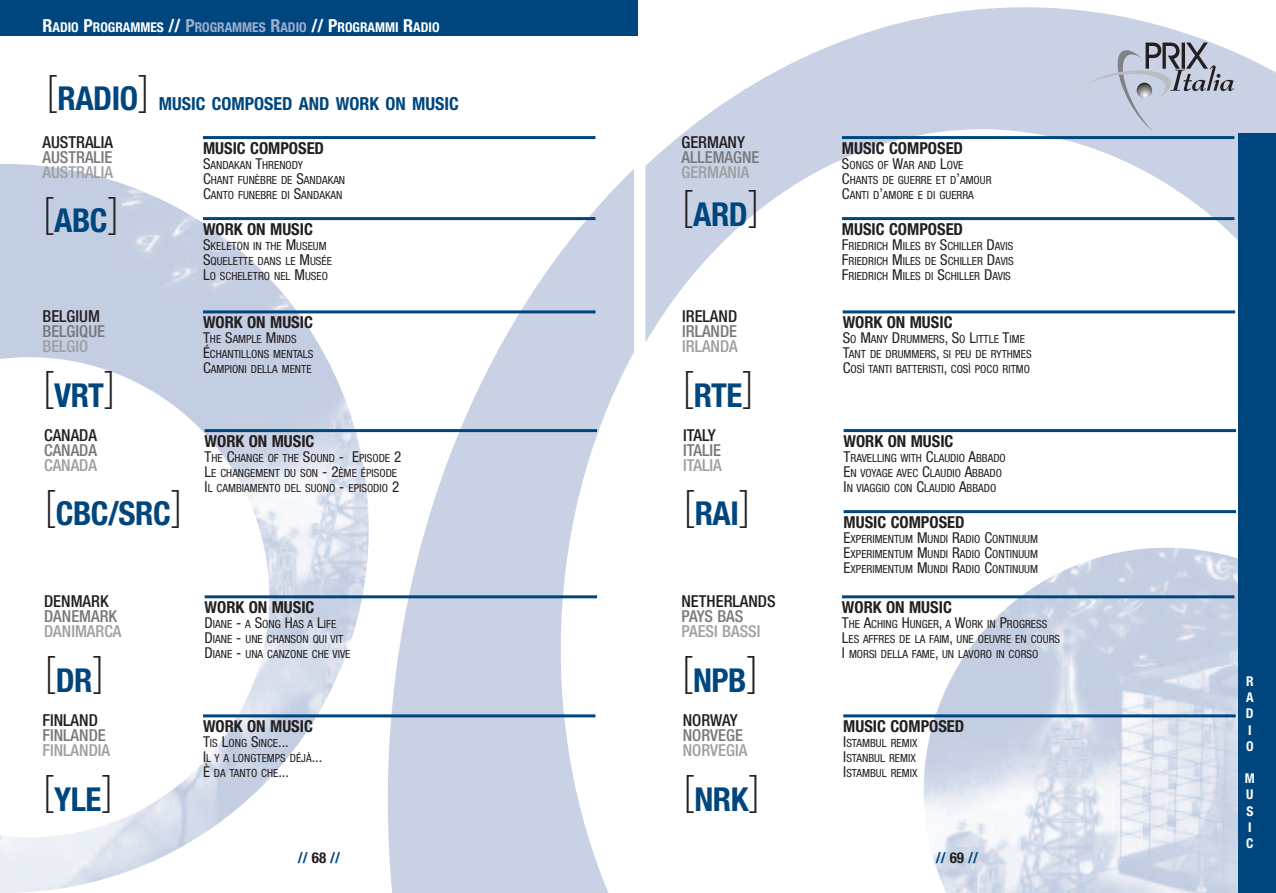
<style>
.page{position:relative;width:1276px;height:893px;background:#fff}
.page>*{position:absolute;margin:0;border:0;box-sizing:border-box;transform-origin:0 0}
.t1{font:100 expanded 42px "Helvetica Neue";color:#231f20}
.t2{font:700 condensed 33px "Helvetica Neue";letter-spacing:-.015em;color:#00467e}
.t3{font:700 condensed 18px "Helvetica Neue";color:#00467e}
.t4{font:700 condensed 16.5px "Helvetica Neue";color:#231f20}
.t5{font:500 condensed 16.5px "Helvetica Neue";color:#9d9fa2}
.t6{font:500 condensed 16.5px "Helvetica Neue";color:#76787b}
.t7{font:500 condensed 16.5px "Helvetica Neue";color:#231f20}
.t8{font:700 condensed 15px "Helvetica Neue";color:#00467e}
.t9{font:700 condensed 13.5px/16.2px "Helvetica Neue";color:#fff}
.t10{font:condensed 11.25px/15px "Helvetica Neue";color:#231f20}
.s1{font-size:18px}
.s2{font-size:18px;color:#9caecd}
.s3{color:#9caecd}
.s4{font-size:15px}
.s5{color:#231f20}
</style>
<div class="page">
<div style="left:0;top:0;width:638px;height:36px;background:#00467e"></div>
<svg style="left:645px;top:7px;width:631px;height:336px"></svg>
<svg style="left:388px;top:169px;width:246px;height:724px;fill:#c9d2e4"></svg>
<img style="left:923px;top:548px;width:314px;height:345px">
<img style="left:0;top:164px;width:369px;height:729px">
<div style="left:1237px;top:133px;width:39px;height:760px;background:#00467e"></div>
<hr style="left:203px;top:136px;width:392px;height:3px;background:#00467e">
<hr style="left:203px;top:217px;width:392px;height:3px;background:#00467e">
<svg style="left:1086px;top:43px;width:147px;height:88px"></svg>
<hr style="left:203px;top:310px;width:392px;height:3px;background:#00467e">
<hr style="left:205px;top:429px;width:392px;height:3px;background:#00467e">
<hr style="left:205px;top:595px;width:392px;height:3px;background:#00467e">
<hr style="left:203px;top:714px;width:392px;height:3px;background:#00467e">
<hr style="left:842px;top:136px;width:392px;height:3px;background:#00467e">
<hr style="left:842px;top:217px;width:392px;height:3px;background:#00467e">
<hr style="left:842px;top:310px;width:393px;height:3px;background:#00467e">
<hr style="left:843px;top:429px;width:393px;height:3px;background:#00467e">
<hr style="left:843px;top:510px;width:393px;height:3px;background:#00467e">
<hr style="left:842px;top:595px;width:392px;height:3px;background:#00467e">
<hr style="left:843px;top:714px;width:392px;height:3px;background:#00467e">
<p class="t9" style="left:43px;top:20px;width:398px"><span class="s1">R</span>ADIO <span class="s1">P</span>ROGRAMMES <span class="s1">//</span> <span class="s2">P</span><span class="s3">ROGRAMMES</span> <span class="s2">R</span><span class="s3">ADIO</span> <span class="s1">// P</span>ROGRAMMI <span class="s1">R</span>ADIO</p>
<h2 class="t2" style="left:46px;top:86px;width:106px"><sup>[</sup>RADIO<sup>]</sup></h2>
<h3 class="t7" style="left:43px;top:136px;width:72px">AUSTRALIA</h3>
<h3 class="t6" style="left:43px;top:151px;width:71px">AUSTRALIE</h3>
<h3 class="t5" style="left:43px;top:166px;width:72px">AUSTRALIA</h3>
<h2 class="t2" style="left:43px;top:209px;width:79px"><sup>[</sup>ABC<sup>]</sup></h2>
<h3 class="t7" style="left:43px;top:310px;width:59px">BELGIUM</h3>
<h3 class="t6" style="left:43px;top:325px;width:64px">BELGIQUE</h3>
<h3 class="t5" style="left:43px;top:340px;width:47px">BELGIO</h3>
<h2 class="t2" style="left:43px;top:383px;width:75px"><sup>[</sup>VRT<sup>]</sup></h2>
<h3 class="t3" style="left:159px;top:97px;width:302px">MUSIC COMPOSED AND WORK ON MUSIC</h3>
<h3 class="t4" style="left:203px;top:142px;width:123px">MUSIC COMPOSED</h3>
<p class="t10" style="left:203px;top:158px;width:144px"><span class="s4">S</span>ANDAKAN <span class="s4">T</span>HRENODY<br><span class="s4">C</span>HANT FUNÈBRE DE <span class="s4">S</span>ANDAKAN<br><span class="s4">C</span>ANTO FUNEBRE DI <span class="s4">S</span>ANDAKAN</p>
<h3 class="t4" style="left:203px;top:223px;width:111px">WORK ON MUSIC</h3>
<p class="t10" style="left:203px;top:239px;width:130px"><span class="s4">S</span>KELETON IN THE <span class="s4">M</span>USEUM<br><span class="s4">S</span>QUELETTE DANS LE <span class="s4">M</span>USÉE<br><span class="s4">L</span>O SCHELETRO NEL <span class="s4">M</span>USEO</p>
<h3 class="t4" style="left:203px;top:316px;width:111px">WORK ON MUSIC</h3>
<p class="t10" style="left:203px;top:333px;width:112px"><span class="s4">T</span>HE <span class="s4">S</span>AMPLE <span class="s4">M</span>INDS<br><span class="s4">É</span>CHANTILLONS MENTALS<br><span class="s4">C</span>AMPIONI DELLA MENTE</p>
<h3 class="t7" style="left:44px;top:429px;width:54px">CANADA</h3>
<h3 class="t6" style="left:44px;top:444px;width:54px">CANADA</h3>
<h3 class="t5" style="left:44px;top:459px;width:54px">CANADA</h3>
<h2 class="t2" style="left:44px;top:502px;width:140px"><sup>[</sup>CBC/SRC<sup>]</sup></h2>
<h3 class="t4" style="left:205px;top:435px;width:111px">WORK ON MUSIC</h3>
<p class="t10" style="left:205px;top:451px;width:198px"><span class="s4">T</span>HE <span class="s4">C</span>HANGE OF THE <span class="s4">S</span>OUND <span class="s4">- E</span>PISODE <span class="s4">2<br>L</span>E CHANGEMENT DU SON <span class="s4">- 2</span>ÈME ÉPISODE<br><span class="s4">I</span>L CAMBIAMENTO DEL SUONO <span class="s4">-</span> EPISODIO <span class="s4">2</span></p>
<h3 class="t7" style="left:44px;top:595px;width:66px">DENMARK</h3>
<h3 class="t6" style="left:44px;top:610px;width:75px">DANEMARK</h3>
<h3 class="t5" style="left:44px;top:625px;width:79px">DANIMARCA</h3>
<h1 class="t1" style="left:44px;top:656px;width:62px">[<sub>DR</sub>]</h1>
<h3 class="t7" style="left:43px;top:714px;width:57px">FINLAND</h3>
<h3 class="t6" style="left:43px;top:729px;width:65px">FINLANDE</h3>
<h3 class="t5" style="left:43px;top:744px;width:69px">FINLANDIA</h3>
<h2 class="t2" style="left:43px;top:787px;width:72px"><sup>[</sup>YLE<sup>]</sup></h2>
<h3 class="t4" style="left:205px;top:601px;width:111px">WORK ON MUSIC</h3>
<p class="t10" style="left:205px;top:618px;width:147px"><span class="s4">D</span>IANE <span class="s4">-</span> A <span class="s4">S</span>ONG <span class="s4">H</span>AS A <span class="s4">L</span>IFE<br><span class="s4">D</span>IANE <span class="s4">-</span> UNE CHANSON QUI VIT<br><span class="s4">D</span>IANE <span class="s4">-</span> UNA CANZONE CHE VIVE</p>
<h3 class="t4" style="left:203px;top:720px;width:111px">WORK ON MUSIC</h3>
<p class="t10" style="left:203px;top:737px;width:121px"><span class="s4">T</span>IS <span class="s4">L</span>ONG <span class="s4">S</span>INCE<span class="s4">...<br>I</span>L Y A LONGTEMPS DÉJÀ<span class="s4">...<br>È</span> DA TANTO CHE<span class="s4">...</span></p>
<h3 class="t7" style="left:681px;top:136px;width:65px">GERMANY</h3>
<h3 class="t6" style="left:681px;top:151px;width:79px">ALLEMAGNE</h3>
<h3 class="t5" style="left:681px;top:166px;width:69px">GERMANIA</h3>
<h2 class="t2" style="left:681px;top:202px;width:80px"><sup>[</sup>ARD<sup>]</sup></h2>
<h3 class="t7" style="left:682px;top:310px;width:56px">IRELAND</h3>
<h3 class="t6" style="left:682px;top:325px;width:56px">IRLANDE</h3>
<h3 class="t5" style="left:682px;top:340px;width:57px">IRLANDA</h3>
<h2 class="t2" style="left:682px;top:383px;width:74px"><sup>[</sup>RTE<sup>]</sup></h2>
<h3 class="t7" style="left:683px;top:429px;width:34px">ITALY</h3>
<h3 class="t6" style="left:683px;top:444px;width:39px">ITALIE</h3>
<h3 class="t5" style="left:683px;top:459px;width:40px">ITALIA</h3>
<h2 class="t2" style="left:683px;top:502px;width:69px"><sup>[</sup>RAI<sup>]</sup></h2>
<h3 class="t7" style="left:681px;top:595px;width:96px">NETHERLANDS</h3>
<h3 class="t6" style="left:681px;top:610px;width:63px">PAYS BAS</h3>
<h3 class="t5" style="left:681px;top:625px;width:80px">PAESI BASSI</h3>
<h2 class="t2" style="left:681px;top:668px;width:79px"><sup>[</sup>NPB<sup>]</sup></h2>
<h3 class="t7" style="left:683px;top:714px;width:56px">NORWAY</h3>
<h3 class="t6" style="left:683px;top:729px;width:62px">NORVEGE</h3>
<h3 class="t5" style="left:683px;top:744px;width:66px">NORVEGIA</h3>
<h2 class="t2" style="left:683px;top:787px;width:79px"><sup>[</sup>NRK<sup>]</sup></h2>
<h3 class="t4" style="left:842px;top:142px;width:123px">MUSIC COMPOSED</h3>
<p class="t10" style="left:842px;top:158px;width:151px"><span class="s4">S</span>ONGS OF <span class="s4">W</span>AR AND <span class="s4">L</span>OVE<br><span class="s4">C</span>HANTS DE GUERRE ET D<span class="s4">’</span>AMOUR<br><span class="s4">C</span>ANTI D<span class="s4">’</span>AMORE E DI GUERRA</p>
<h3 class="t4" style="left:842px;top:223px;width:123px">MUSIC COMPOSED</h3>
<p class="t10" style="left:842px;top:239px;width:173px;text-align:justify"><span class="s4">F</span>RIEDRICH <span class="s4">M</span>ILES BY <span class="s4">S</span>CHILLER <span class="s4">D</span>AVIS <span class="s4">F</span>RIEDRICH <span class="s4">M</span>ILES DE <span class="s4">S</span>CHILLER <span class="s4">D</span>AVIS <span class="s4">F</span>RIEDRICH <span class="s4">M</span>ILES DI <span class="s4">S</span>CHILLER <span class="s4">D</span>AVIS</p>
<h3 class="t4" style="left:842px;top:316px;width:111px">WORK ON MUSIC</h3>
<p class="t10" style="left:842px;top:333px;width:191px"><span class="s4">S</span>O <span class="s4">M</span>ANY <span class="s4">D</span>RUMMERS<span class="s4">, S</span>O <span class="s4">L</span>ITTLE <span class="s4">T</span>IME<br><span class="s4">T</span>ANT DE DRUMMERS<span class="s4">,</span> SI PEU DE RYTHMES<br><span class="s4">C</span>OSÌ TANTI BATTERISTI<span class="s4">,</span> COSÌ POCO RITMO</p>
<h3 class="t4" style="left:843px;top:435px;width:111px">WORK ON MUSIC</h3>
<p class="t10" style="left:843px;top:451px;width:164px"><span class="s4">T</span>RAVELLING WITH <span class="s4">C</span>LAUDIO <span class="s4">A</span>BBADO<br><span class="s4">E</span>N VOYAGE AVEC <span class="s4">C</span>LAUDIO <span class="s4">A</span>BBADO<br><span class="s4">I</span>N VIAGGIO CON <span class="s4">C</span>LAUDIO <span class="s4">A</span>BBADO</p>
<h3 class="t4" style="left:843px;top:516px;width:123px">MUSIC COMPOSED</h3>
<p class="t10" style="left:843px;top:532px;width:196px;text-align:justify"><span class="s4">E</span>XPERIMENTUM <span class="s4">M</span>UNDI <span class="s4">R</span>ADIO <span class="s4">C</span>ONTINUUM <span class="s4">E</span>XPERIMENTUM <span class="s4">M</span>UNDI <span class="s4">R</span>ADIO <span class="s4">C</span>ONTINUUM <span class="s4">E</span>XPERIMENTUM <span class="s4">M</span>UNDI <span class="s4">R</span>ADIO <span class="s4">C</span>ONTINUUM</p>
<h3 class="t4" style="left:842px;top:601px;width:111px">WORK ON MUSIC</h3>
<p class="t10" style="left:842px;top:618px;width:220px"><span class="s4">T</span>HE <span class="s4">A</span>CHING <span class="s4">H</span>UNGER<span class="s4">,</span> A <span class="s4">W</span>ORK IN <span class="s4">P</span>ROGRESS<br><span class="s4">L</span>ES AFFRES DE LA FAIM<span class="s4">,</span> UNE OEUVRE EN COURS<br><span class="s4">I</span> MORSI DELLA FAME<span class="s4">,</span> UN LAVORO IN CORSO</p>
<h3 class="t4" style="left:843px;top:720px;width:123px">MUSIC COMPOSED</h3>
<p class="t10" style="left:843px;top:737px;width:76px"><span class="s4">I</span>STAMBUL REMIX<br><span class="s4">I</span>STANBUL REMIX<br><span class="s4">I</span>STAMBUL REMIX</p>
<h3 class="t8" style="left:298px;top:852px;width:44px">// <span class="s5">68</span> //</h3>
<h3 class="t8" style="left:936px;top:852px;width:44px">// <span class="s5">69</span> //</h3>
<p class="t9" style="left:1246px;top:674px;width:9px">R<br>A<br>D<br>I<br>O</p>
<p class="t9" style="left:1244px;top:771px;width:11px">M<br>U<br>S<br>I<br>C</p>
</div>
